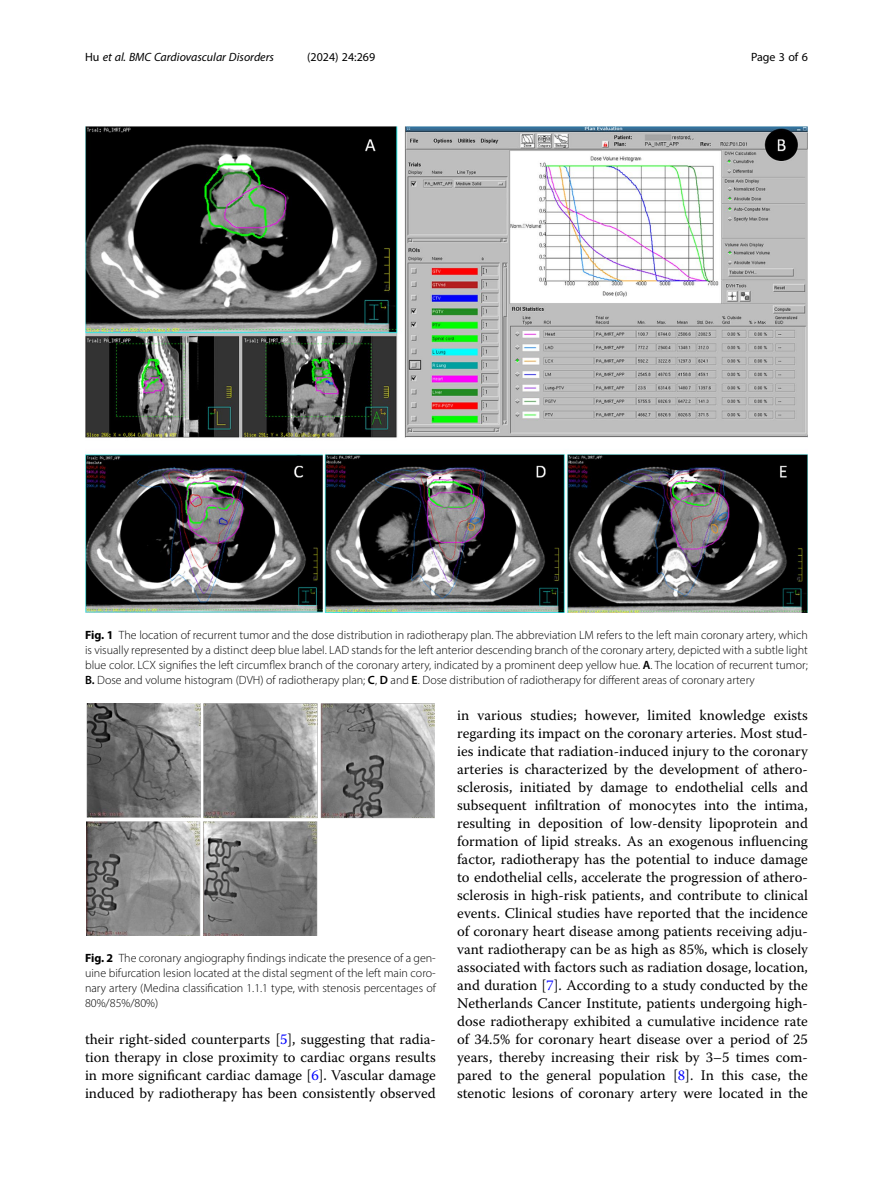
<style>
.page{position:relative;width:893px;height:1191px;background:#fff}
.page>*{position:absolute;margin:0;border:0;box-sizing:border-box;transform-origin:0 0}
.Body_Text{font:14.7px/18px "Warnock Pro";color:#000;text-align:justify}
.Figure_Caption{font:300 12px/15px "Myriad Pro";color:#000;text-align:justify}
.t1{font:italic 12px "Myriad Pro";color:#000}
.t2{font:12px "Myriad Pro";color:#000}
.s1{font-style:normal}
.s2{font-weight:700}
.s3{font-weight:600}
.s4{color:#00f}
</style>
<div class="page">
<img style="left:86px;top:703px;width:349px;height:232px">
<img style="left:85px;top:126px;width:723px;height:486px">
<p class="t1" style="left:85px;top:50px;width:190px"><span class="s1">Hu</span> et al. BMC Cardiovascular Disorders</p>
<p class="t2" style="left:307px;top:50px;width:70px">(2024) 24:269</p>
<p class="t2" style="left:751px;top:50px;width:58px">Page 3 of 6</p>
<p class="Figure_Caption" style="left:85px;top:627px;width:724px"><span class="s2">Fig. 1</span> The location of recurrent tumor and the dose distribution in radiotherapy plan. The abbreviation LM refers to the left main coronary artery, which is visually represented by a distinct deep blue label. LAD stands for the left anterior descending branch of the coronary artery, depicted with a subtle light blue color. LCX signifies the left circumflex branch of the coronary artery, indicated by a prominent deep yellow hue. <span class="s3">A</span>. The location of recurrent tumor; <span class="s3">B.</span> Dose and volume histogram (DVH) of radiotherapy plan; <span class="s3">C</span>, <span class="s3">D</span> and <span class="s3">E</span>. Dose distribution of radiotherapy for different areas of coronary artery</p>
<p class="Figure_Caption" style="left:85px;top:950px;width:352px"><span class="s2">Fig. 2</span> The coronary angiography findings indicate the presence of a gen&shy;uine bifurcation lesion located at the distal segment of the left main coro&shy;nary artery (Medina classification 1.1.1 type, with stenosis percentages of 80%/85%/80%)</p>
<p class="Body_Text" style="left:85px;top:1030px;width:352px">their right-sided counterparts [<span class="s4">5</span>], suggesting that radia&shy;tion therapy in close proximity to cardiac organs results in more significant cardiac damage [<span class="s4">6</span>]. Vascular damage induced by radiotherapy has been consistently observed</p>
<p class="Body_Text" style="left:457px;top:706px;width:352px">in various studies; however, limited knowledge exists regarding its impact on the coronary arteries. Most stud&shy;ies indicate that radiation-induced injury to the coronary arteries is characterized by the development of athero&shy;sclerosis, initiated by damage to endothelial cells and subsequent infiltration of monocytes into the intima, resulting in deposition of low-density lipoprotein and formation of lipid streaks. As an exogenous influencing factor, radiotherapy has the potential to induce damage to endothelial cells, accelerate the progression of athero&shy;sclerosis in high-risk patients, and contribute to clinical events. Clinical studies have reported that the incidence of coronary heart disease among patients receiving adju&shy;vant radiotherapy can be as high as 85%, which is closely associated with factors such as radiation dosage, location, and duration [<span class="s4">7</span>]. According to a study conducted by the Netherlands Cancer Institute, patients undergoing high&shy;dose radiotherapy exhibited a cumulative incidence rate of 34.5% for coronary heart disease over a period of 25 years, thereby increasing their risk by 3–5 times com&shy;pared to the general population [<span class="s4">8</span>]. In this case, the stenotic lesions of coronary artery were located in the</p>
</div>
